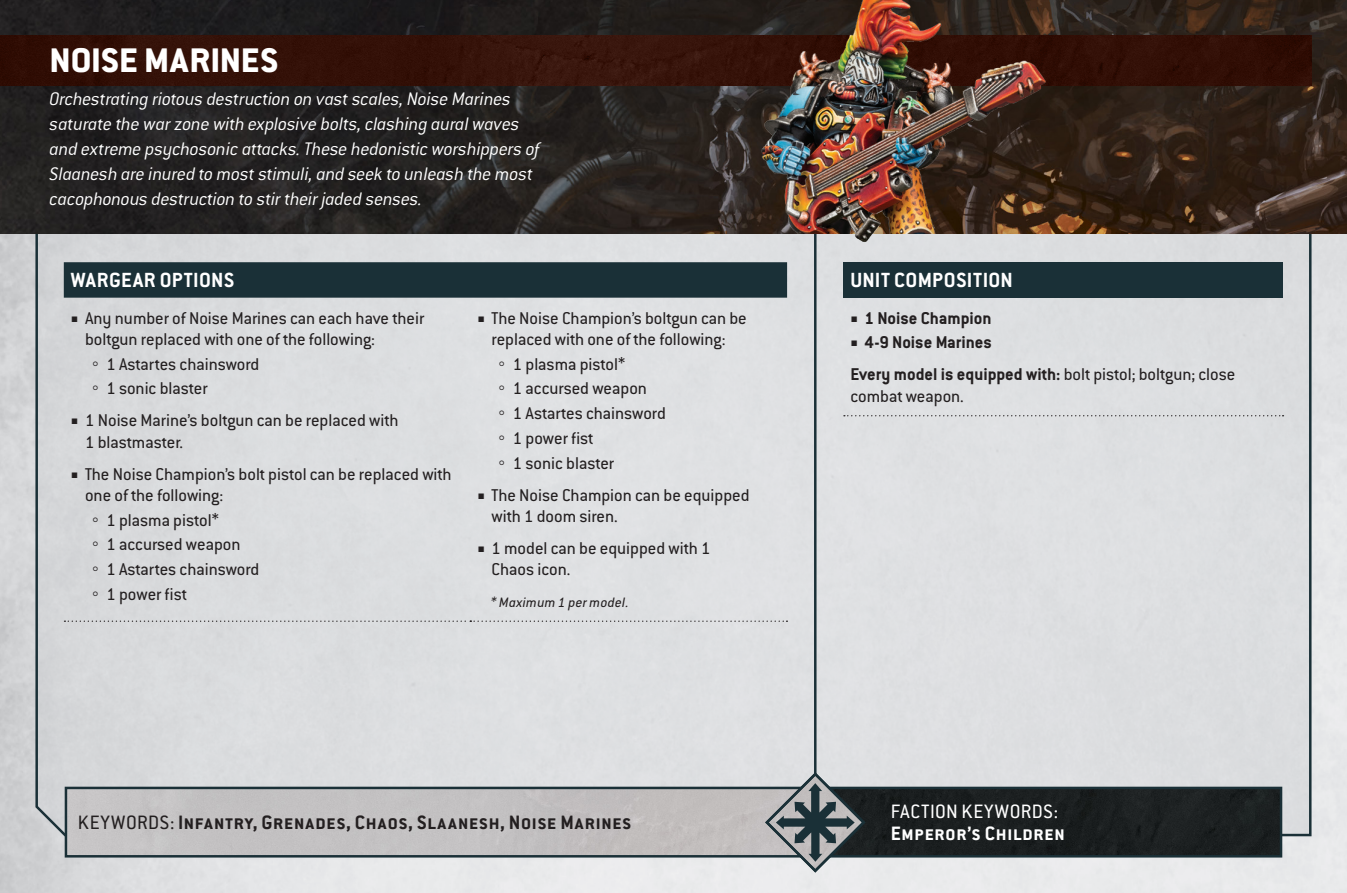
<style>
.page{position:relative;width:1347px;height:893px;background:#fff}
.page>*{position:absolute;margin:0;border:0;box-sizing:border-box;transform-origin:0 0}
.D1_1_Unit_Header_-_Drummer{font:800 37.5px "Conduit ITC Std";color:#fff}
.D1_8a_Weapon_Header_Cells_-_Drummer{font:700 22.5px "Conduit ITC Std";letter-spacing:.015em;color:#fff}
.D1_9a_Keywords__Black__-_Drummer{font:700 21.25px "Conduit ITC Std";letter-spacing:.015em;color:#231f20}
.D1_9b_Keywords__White__-_Drummer{font:700 21.25px/22.5px "Conduit ITC Std";letter-spacing:.005em;color:#fff}
.D1_4_Datasheet_Bestiary_Text_-_Drummer{font:italic 300 20px/25px "Conduit ITC Std";letter-spacing:-.015em;color:#fff}
.D1_7b_Datasheet_Body_Text__Abilities__-_{font:18.75px/21.2px "Conduit ITC Std";color:#231f20}
.t1{font:700 18.75px "Conduit ITC Std";letter-spacing:-.01em;color:#231f20}
.D1_12_Multi_Profile_Notes_-_Drummer{font:italic 15px "Conduit ITC Std";letter-spacing:.02em;color:#231f20}
.s1{font-family:"Minion Pro"}
.s2{font-family:"Arial"}
.s3{font-family:"Minion Pro";font-weight:400}
.s4{font-weight:700}
.s5{font-weight:400}
</style>
<div class="page">
<img style="left:0;top:234px;width:1346px;height:659px">
<div style="left:34px;top:234px;width:1278px;height:603px;background:#dddfe1"></div>
<img style="left:0;top:0;width:1346px;height:234px">
<img style="left:68px;top:790px;width:1211px;height:64px">
<div style="left:65px;top:787px;width:1217px;height:70px;border:2px solid #1a3037"></div>
<div style="left:0;top:35px;width:1311px;height:50px;background:#331007"></div>
<img style="left:704px;top:0;width:381px;height:234px">
<img style="left:850px;top:206px;width:34px;height:39px">
<div style="left:64px;top:262px;width:723px;height:36px;background:#1a3037"></div>
<svg style="left:64px;top:621px;width:723px;height:1px"></svg>
<div style="left:843px;top:262px;width:440px;height:36px;background:#1a3037"></div>
<svg style="left:844px;top:415px;width:439px;height:1px"></svg>
<hr style="left:814px;top:234px;width:2px;height:542px;background:#1a3037">
<svg style="left:763px;top:770px;width:104px;height:104px;background:#8b9093"></svg>
<p class="D1_1_Unit_Header_-_Drummer" style="left:50px;top:38px;width:230px">NOISE MARINES</p>
<p class="D1_4_Datasheet_Bestiary_Text_-_Drummer" style="left:50px;top:86px;width:492px">Orchestrating riotous destruction on vast scales, Noise Marines saturate the war zone with explosive bolts, clashing aural waves and extreme psychosonic attacks. These hedonistic worshippers of Slaanesh are inured to most stimuli, and seek to unleash the most cacophonous destruction to stir their jaded senses.</p>
<p class="D1_8a_Weapon_Header_Cells_-_Drummer" style="left:71px;top:266px;width:165px">WARGEAR OPTIONS</p>
<p class="D1_7b_Datasheet_Body_Text__Abilities__-_" style="left:85px;top:307px;width:340px;text-indent:-14px"><span class="s1">■</span> Any number of Noise Marines can each have their boltgun replaced with one of the following:</p>
<p class="D1_7b_Datasheet_Body_Text__Abilities__-_" style="left:92px;top:353px;width:169px"><span class="s2">◦</span> 1 Astartes chainsword</p>
<p class="D1_7b_Datasheet_Body_Text__Abilities__-_" style="left:92px;top:377px;width:117px"><span class="s2">◦</span> 1 sonic blaster</p>
<p class="D1_7b_Datasheet_Body_Text__Abilities__-_" style="left:85px;top:409px;width:315px;text-indent:-14px"><span class="s1">■</span> 1 Noise Marine’s boltgun can be replaced with<br>1 blastmaster.</p>
<p class="D1_7b_Datasheet_Body_Text__Abilities__-_" style="left:85px;top:462px;width:368px;text-indent:-14px"><span class="s1">■</span> The Noise Champion’s bolt pistol can be replaced with one of the following:</p>
<p class="D1_7b_Datasheet_Body_Text__Abilities__-_" style="left:92px;top:509px;width:128px"><span class="s2">◦</span> 1 plasma pistol*</p>
<p class="D1_7b_Datasheet_Body_Text__Abilities__-_" style="left:92px;top:533px;width:150px"><span class="s2">◦</span> 1 accursed weapon</p>
<p class="D1_7b_Datasheet_Body_Text__Abilities__-_" style="left:92px;top:558px;width:169px"><span class="s2">◦</span> 1 Astartes chainsword</p>
<p class="D1_7b_Datasheet_Body_Text__Abilities__-_" style="left:92px;top:583px;width:96px"><span class="s2">◦</span> 1 power fist</p>
<p class="D1_7b_Datasheet_Body_Text__Abilities__-_" style="left:477px;top:307px;width:271px;text-align:center"><span class="s1">■</span> The Noise Champion’s boltgun can be replaced with one of the following:</p>
<p class="D1_7b_Datasheet_Body_Text__Abilities__-_" style="left:498px;top:353px;width:128px"><span class="s2">◦</span> 1 plasma pistol*</p>
<p class="D1_7b_Datasheet_Body_Text__Abilities__-_" style="left:498px;top:377px;width:150px"><span class="s2">◦</span> 1 accursed weapon</p>
<p class="D1_7b_Datasheet_Body_Text__Abilities__-_" style="left:498px;top:402px;width:169px"><span class="s2">◦</span> 1 Astartes chainsword</p>
<p class="D1_7b_Datasheet_Body_Text__Abilities__-_" style="left:498px;top:427px;width:96px"><span class="s2">◦</span> 1 power fist</p>
<p class="D1_7b_Datasheet_Body_Text__Abilities__-_" style="left:498px;top:452px;width:117px"><span class="s2">◦</span> 1 sonic blaster</p>
<p class="D1_7b_Datasheet_Body_Text__Abilities__-_" style="left:491px;top:484px;width:260px;text-indent:-14px"><span class="s1">■</span> The Noise Champion can be equipped with 1 doom siren.</p>
<p class="D1_7b_Datasheet_Body_Text__Abilities__-_" style="left:491px;top:537px;width:220px;text-indent:-14px"><span class="s1">■</span> 1 model can be equipped with 1<br>Chaos icon.</p>
<p class="D1_12_Multi_Profile_Notes_-_Drummer" style="left:491px;top:593px;width:139px">* Maximum 1 per model.</p>
<p class="D1_8a_Weapon_Header_Cells_-_Drummer" style="left:850px;top:266px;width:164px">UNIT COMPOSITION</p>
<p class="t1" style="left:850px;top:306px;width:143px"><span class="s3">■</span> 1 Noise Champion</p>
<p class="t1" style="left:850px;top:331px;width:143px"><span class="s3">■</span> 4-9 Noise Marines</p>
<p class="D1_7b_Datasheet_Body_Text__Abilities__-_" style="left:850px;top:363px;width:386px"><span class="s4">Every model is equipped with:</span> bolt pistol; boltgun; close combat weapon.</p>
<p class="D1_9a_Keywords__Black__-_Drummer" style="left:78px;top:809px;width:555px"><span class="s5">KEYWORDS:</span> Infantry, Grenades, Chaos, Slaanesh, Noise Marines</p>
<p class="D1_9b_Keywords__White__-_Drummer" style="left:891px;top:799px;width:176px"><span class="s5">FACTION KEYWORDS:<br></span>Emperor’s Children</p>
</div>
